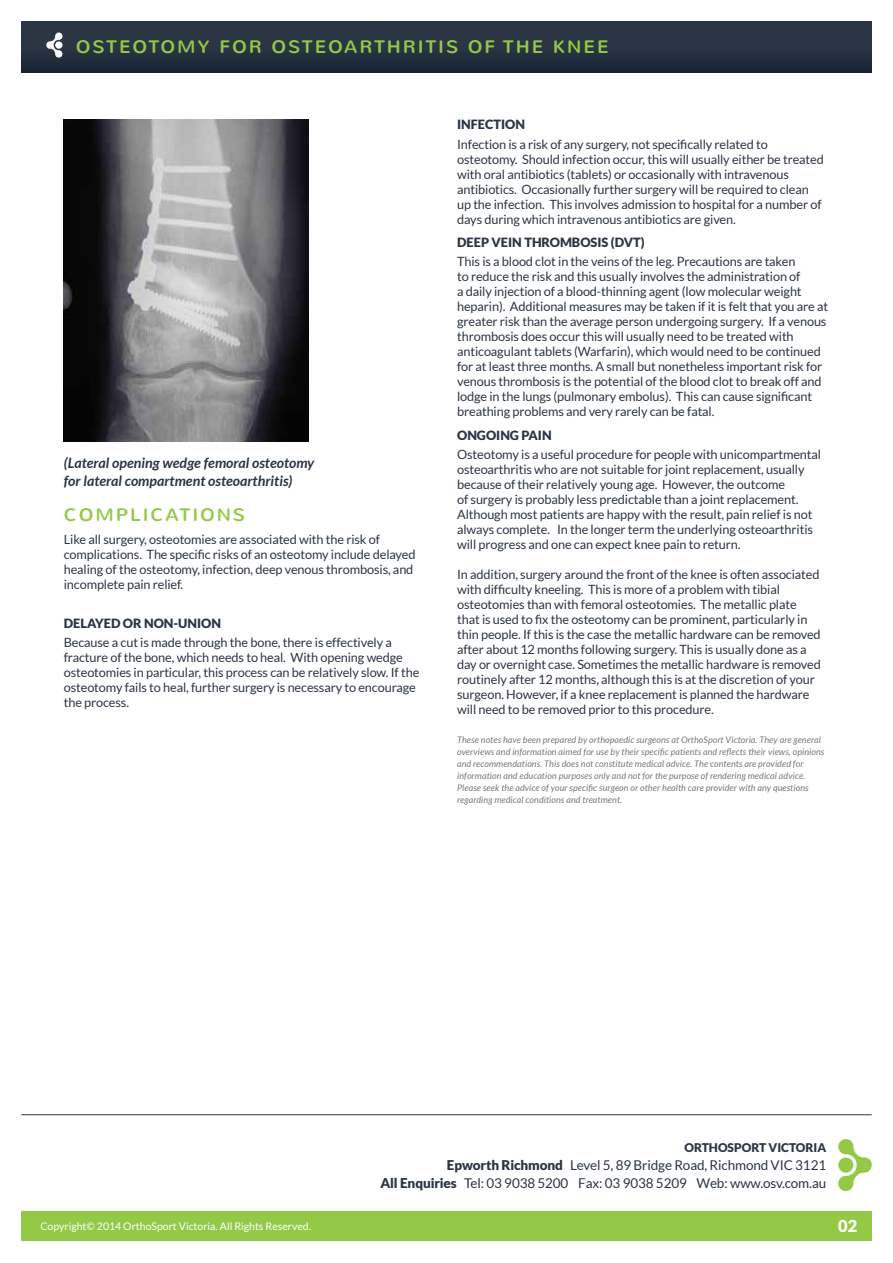
<style>
.page{position:relative;width:893px;height:1263px;background:#fff}
.page>*{position:absolute;margin:0;border:0;box-sizing:border-box;transform-origin:0 0}
.t1{font:18px "Nunito";letter-spacing:.1em;color:#94c947;scale:1.05 1}
.t2{font:900 16.5px "Lato";color:#fff}
.t3{font:italic 700 14.25px/18px "Lato";color:#2b3544}
.t4{font:13.5px/18px "Lato";letter-spacing:-.01em;color:#2b3544;text-align:right}
.t5{font:12.75px/15px "Lato";letter-spacing:-.01em;color:#2b3544}
.t6{font:900 12.75px "Lato";color:#2b3544}
.t7{font:900 12px "Lato";color:#2b3544}
.t8{font:10.5px "Lato";color:#fff}
.t9{font:italic 9px/12px "Lato";letter-spacing:.01em;color:#77787b}
.s1{font-weight:900}
</style>
<div class="page">
<div style="left:21px;top:1211px;width:851px;height:29px;background:#94c947"></div>
<svg style="left:838px;top:1139px;width:34px;height:52px"></svg>
<hr style="left:21px;top:1114px;width:851px;height:1px;background:#2b3544">
<div style="left:21px;top:21px;width:851px;height:51px;background:linear-gradient(to bottom,#303949,#1d2937)"></div>
<svg style="left:46px;top:33px;width:17px;height:25px"></svg>
<img style="left:64px;top:119px;width:245px;height:322px">
<h1 class="t1" style="left:76px;top:35px;width:509px">OSTEOTOMY FOR OSTEOARTHRITIS OF THE KNEE</h1>
<p class="t3" style="left:64px;top:455px;width:252px">(Lateral opening wedge femoral osteotomy for lateral compartment osteoarthritis)</p>
<h1 class="t1" style="left:64px;top:503px;width:174px">COMPLICATIONS</h1>
<p class="t5" style="left:64px;top:532px;width:353px">Like all surgery, osteotomies are associated with the risk of complications. The specific risks of an osteotomy include delayed healing of the osteotomy, infection, deep venous thrombosis, and incomplete pain relief.</p>
<p class="t6" style="left:64px;top:616px;width:159px">DELAYED OR NON-UNION</p>
<p class="t5" style="left:64px;top:635px;width:357px">Because a cut is made through the bone, there is effectively a fracture of the bone, which needs to heal. With opening wedge osteotomies in particular, this process can be relatively slow. If the osteotomy fails to heal, further surgery is necessary to encourage the process.</p>
<p class="t6" style="left:457px;top:117px;width:69px">INFECTION</p>
<p class="t5" style="left:457px;top:136px;width:368px">Infection is a risk of any surgery, not specifically related to osteotomy. Should infection occur, this will usually either be treated with oral antibiotics (tablets) or occasionally with intravenous antibiotics. Occasionally further surgery will be required to clean up the infection. This involves admission to hospital for a number of days during which intravenous antibiotics are given.</p>
<p class="t6" style="left:457px;top:235px;width:189px">DEEP VEIN THROMBOSIS (DVT)</p>
<p class="t5" style="left:457px;top:254px;width:373px">This is a blood clot in the veins of the leg. Precautions are taken<br>to reduce the risk and this usually involves the administration of<br>a daily injection of a blood-thinning agent (low molecular weight heparin). Additional measures may be taken if it is felt that you are at greater risk than the average person undergoing surgery. If a venous thrombosis does occur this will usually need to be treated with anticoagulant tablets (Warfarin), which would need to be continued for at least three months. A small but nonetheless important risk for venous thrombosis is the potential of the blood clot to break off and lodge in the lungs (pulmonary embolus). This can cause significant breathing problems and very rarely can be fatal.</p>
<p class="t6" style="left:457px;top:428px;width:96px">ONGOING PAIN</p>
<p class="t5" style="left:457px;top:447px;width:365px">Osteotomy is a useful procedure for people with unicompartmental osteoarthritis who are not suitable for joint replacement, usually because of their relatively young age. However, the outcome<br>of surgery is probably less predictable than a joint replacement.<br>Although most patients are happy with the result, pain relief is not always complete. In the longer term the underlying osteoarthritis will progress and one can expect knee pain to return.</p>
<p class="t5" style="left:457px;top:567px;width:365px">In addition, surgery around the front of the knee is often associated with difficulty kneeling. This is more of a problem with tibial osteotomies than with femoral osteotomies. The metallic plate that is used to fix the osteotomy can be prominent, particularly in thin people. If this is the case the metallic hardware can be removed after about 12 months following surgery. This is usually done as a day or overnight case. Sometimes the metallic hardware is removed routinely after 12 months, although this is at the discretion of your surgeon. However, if a knee replacement is planned the hardware will need to be removed prior to this procedure.</p>
<p class="t9" style="left:457px;top:734px;width:369px">These notes have been prepared by orthopaedic surgeons at OrthoSport Victoria. They are general overviews and information aimed for use by their specific patients and reflects their views, opinions and recommendations. This does not constitute medical advice. The contents are provided for information and education purposes only and not for the purpose of rendering medical advice.<br>Please seek the advice of your specific surgeon or other health care provider with any questions regarding medical conditions and treatment.</p>
<p class="t7" style="left:685px;top:1141px;width:143px">ORTHOSPORT VICTORIA</p>
<p class="t4" style="left:380px;top:1156px;width:447px"><span class="s1">Epworth Richmond</span> Level 5, 89 Bridge Road, Richmond VIC 3121<br><span class="s1">All Enquiries</span> Tel: 03 9038 5200 Fax: 03 9038 5209 Web: www.osv.com.au</p>
<p class="t8" style="left:40px;top:1220px;width:272px">Copyright© 2014 OrthoSport Victoria. All Rights Reserved.</p>
<p class="t2" style="left:838px;top:1216px;width:21px">02</p>
</div>
